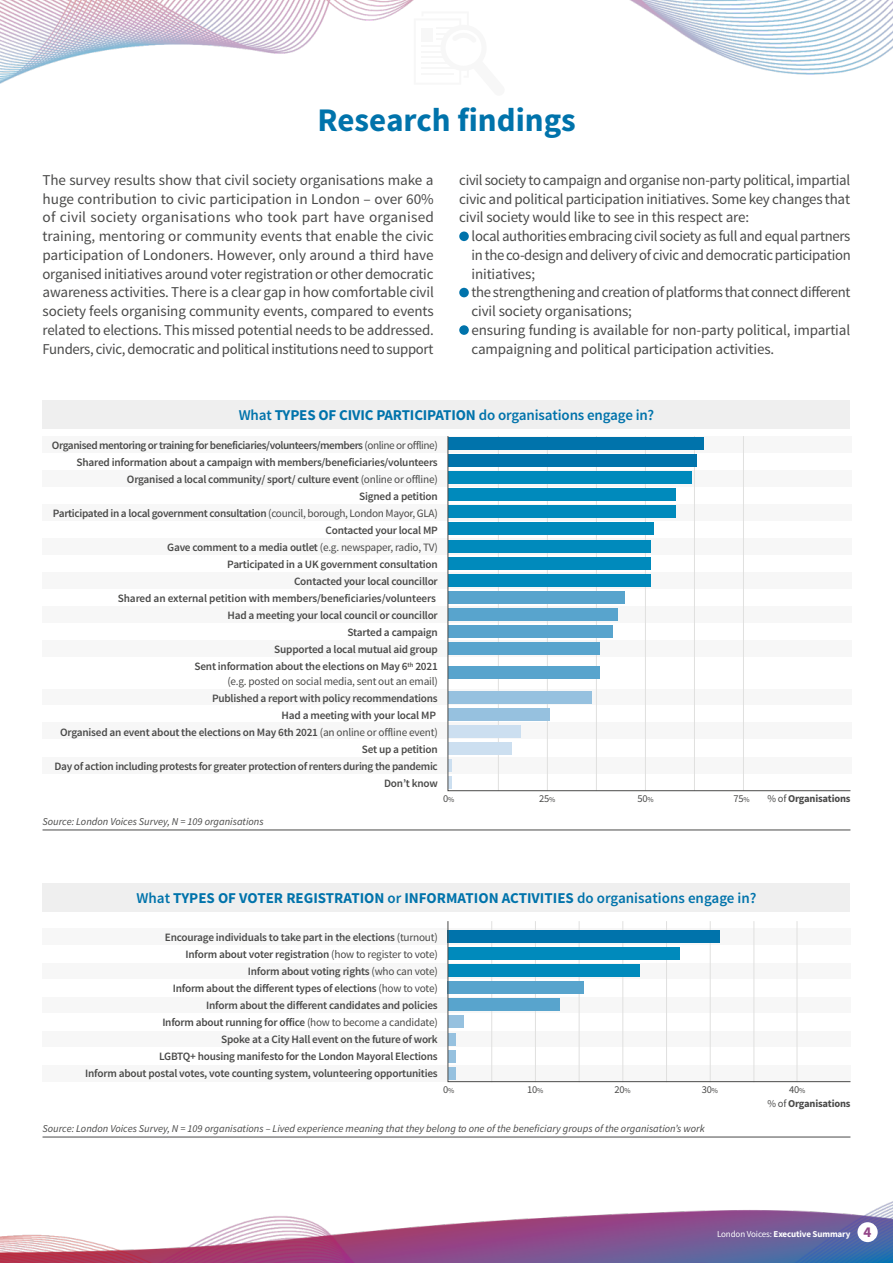
<style>
.page{position:relative;width:893px;height:1263px;background:#fff}
.page>*{position:absolute;margin:0;border:0;box-sizing:border-box;transform-origin:0 0}
.t1{font:700 33px "Source Sans Pro";color:#0073ab}
.t2{font:15px/18.8px "Source Sans Pro";letter-spacing:-.02em;color:#4a4a49;text-align:justify}
.t3{font:700 15px "Source Sans Pro";color:#0073ab}
.t4{font:600 15px "Source Sans Pro";letter-spacing:-.01em;color:#0073ab}
.t5{font:600 11.25px/17px "Source Sans Pro";letter-spacing:-.02em;color:#4a4a49;text-align:right}
.t6{font:italic 10.5px "Source Sans Pro";color:#4a4a49}
.t7{font:700 10.5px/14.4px "Source Sans Pro";letter-spacing:-.02em;color:#4a4a49}
.t8{font:10.5px "Source Sans Pro";letter-spacing:-.02em;color:#4a4a49}
.t9{font:700 9px "Source Sans Pro";letter-spacing:-.015em;color:#fff}
.s1{font-weight:700}
.s2{font-weight:400}
.s3{font-size:7.5px}
.s4{font-weight:600}
.s5{font-weight:400;font-size:7.5px}
.s6{font-size:15px;color:#934588}
</style>
<div class="page">
<img style="left:0;top:0;width:893px;height:1263px">
<div style="left:857px;top:1222px;width:21px;height:20px;background:#fff;border-radius:50%"></div>
<div style="left:459px;top:232px;width:10px;height:9px;background:#0073ab;border-radius:50%"></div>
<div style="left:459px;top:288px;width:10px;height:9px;background:#0073ab;border-radius:50%"></div>
<div style="left:459px;top:325px;width:10px;height:10px;background:#0073ab;border-radius:50%"></div>
<div style="left:42px;top:689px;width:809px;height:17px;background:#f7f7f7"></div>
<div style="left:42px;top:436px;width:809px;height:17px;background:#f7f7f7"></div>
<div style="left:42px;top:453px;width:809px;height:17px;background:#fff"></div>
<div style="left:42px;top:470px;width:809px;height:17px;background:#f7f7f7"></div>
<div style="left:42px;top:487px;width:809px;height:17px;background:#fff"></div>
<div style="left:42px;top:504px;width:809px;height:17px;background:#f7f7f7"></div>
<div style="left:42px;top:521px;width:809px;height:17px;background:#fff"></div>
<div style="left:42px;top:538px;width:809px;height:17px;background:#f7f7f7"></div>
<div style="left:42px;top:555px;width:809px;height:17px;background:#fff"></div>
<div style="left:42px;top:572px;width:809px;height:17px;background:#f7f7f7"></div>
<div style="left:42px;top:589px;width:809px;height:17px;background:#fff"></div>
<div style="left:42px;top:706px;width:809px;height:17px;background:#fff"></div>
<div style="left:42px;top:606px;width:809px;height:17px;background:#f7f7f7"></div>
<div style="left:42px;top:928px;width:809px;height:17px;background:#f7f7f7"></div>
<div style="left:42px;top:996px;width:809px;height:17px;background:#f7f7f7"></div>
<div style="left:42px;top:1065px;width:809px;height:17px;background:#f7f7f7"></div>
<div style="left:42px;top:962px;width:809px;height:17px;background:#f7f7f7"></div>
<div style="left:42px;top:1030px;width:809px;height:17px;background:#f7f7f7"></div>
<div style="left:42px;top:723px;width:809px;height:17px;background:#f7f7f7"></div>
<div style="left:42px;top:623px;width:809px;height:17px;background:#fff"></div>
<div style="left:42px;top:945px;width:809px;height:17px;background:#fff"></div>
<div style="left:42px;top:1013px;width:809px;height:17px;background:#fff"></div>
<div style="left:42px;top:979px;width:809px;height:17px;background:#fff"></div>
<div style="left:42px;top:1047px;width:809px;height:17px;background:#fff"></div>
<div style="left:42px;top:740px;width:809px;height:17px;background:#fff"></div>
<div style="left:42px;top:640px;width:809px;height:17px;background:#f7f7f7"></div>
<div style="left:42px;top:757px;width:809px;height:17px;background:#f7f7f7"></div>
<div style="left:42px;top:657px;width:809px;height:17px;background:#fff"></div>
<div style="left:42px;top:774px;width:809px;height:17px;background:#fff"></div>
<div style="left:43px;top:401px;width:807px;height:28px;background:#efefef"></div>
<hr style="left:43px;top:830px;width:807px;height:1px;background:#4a4a49">
<svg style="left:447px;top:435px;width:404px;height:356px"></svg>
<div style="left:43px;top:884px;width:807px;height:28px;background:#efefef"></div>
<hr style="left:43px;top:1137px;width:807px;height:1px;background:#4a4a49">
<svg style="left:447px;top:920px;width:404px;height:162px"></svg>
<svg style="left:414px;top:11px;width:91px;height:85px"></svg>
<h1 class="t1" style="left:318px;top:99px;width:260px">Research findings</h1>
<p class="t2" style="left:43px;top:171px;width:393px">The survey results show that civil society organisations make a huge contribution to civic participation in London – over 60% of civil society organisations who took part have organised training, mentoring or community events that enable the civic participation of Londoners. However, only around a third have organised initiatives around voter registration or other democratic awareness activities. There is a clear gap in how comfortable civil society feels organising community events, compared to events related to elections. This missed potential needs to be addressed.<br>Funders, civic, democratic and political institutions need to support</p>
<h2 class="t2" style="left:459px;top:171px;width:393px">civil society to campaign and organise non-party political, impartial civic and political participation initiatives. Some key changes that civil society would like to see in this respect are:</h2>
<p class="t2" style="left:472px;top:227px;width:381px;text-align:left">local authorities embracing civil society as full and equal partners in the co-design and delivery of civic and democratic participation initiatives;<br>the strengthening and creation of platforms that connect different civil society organisations;<br>ensuring funding is available for non-party political, impartial campaigning and political participation activities.</p>
<h2 class="t4" style="left:239px;top:405px;width:417px">What <span class="s1">TYPES OF CIVIC PARTICIPATION</span> do organisations engage in?</h2>
<p class="t5" style="left:52px;top:437px;width:387px">Organised mentoring or training for beneficiaries/volunteers/members <span class="s2">(online or offline)<br></span>Shared information about a campaign with members/beneficiaries/volunteers Organised a local community/ sport/ culture event <span class="s2">(online or offline)<br></span>Signed a petition<br>Participated in a local government consultation <span class="s2">(council, borough, London Mayor, GLA)<br></span>Contacted your local MP<br>Gave comment to a media outlet <span class="s2">(e.g. newspaper, radio, TV)<br></span>Participated in a UK government consultation<br>Contacted your local councillor<br>Shared an external petition with members/beneficiaries/volunteers</p>
<p class="t5" style="left:227px;top:607px;width:212px">Had a meeting your local council or councillor</p>
<p class="t5" style="left:347px;top:624px;width:92px">Started a campaign</p>
<p class="t5" style="left:274px;top:641px;width:165px">Supported a local mutual aid group</p>
<p class="t5" style="left:195px;top:660px;width:245px;line-height:14.2px">Sent information about the elections on May 6<sup>th</sup> 2021 <span class="s2">(e.g. posted on social media, sent out an email)</span></p>
<p class="t5" style="left:212px;top:690px;width:227px">Published a report with policy recommendations</p>
<p class="t5" style="left:282px;top:707px;width:156px">Had a meeting with your local MP</p>
<p class="t5" style="left:60px;top:724px;width:379px">Organised an event about the elections on May 6th 2021 <span class="s2">(an online or offline event)</span></p>
<p class="t5" style="left:362px;top:741px;width:77px">Set up a petition</p>
<p class="t5" style="left:54px;top:758px;width:385px">Day of action including protests for greater protection of renters during the pandemic</p>
<p class="t5" style="left:384px;top:775px;width:55px">Don’t know</p>
<p class="t6" style="left:43px;top:815px;width:223px">Source: London Voices Survey, N = 109 organisations</p>
<p class="t8" style="left:443px;top:792px;width:13px">0<span class="s3">%</span></p>
<p class="t8" style="left:539px;top:792px;width:18px">25<span class="s3">%</span></p>
<p class="t8" style="left:638px;top:792px;width:18px">50<span class="s3">%</span></p>
<p class="t8" style="left:733px;top:792px;width:18px">75<span class="s3">%</span></p>
<p class="t7" style="left:767px;top:792px;width:84px"><span class="s2">% of</span> Organisations</p>
<h2 class="t3" style="left:137px;top:888px;width:621px"><span class="s4">What</span> TYPES OF VOTER REGISTRATION <span class="s4">or</span> INFORMATION ACTIVITIES <span class="s4">do organisations engage in?</span></h2>
<p class="t5" style="left:85px;top:929px;width:354px">Encourage individuals to take part in the elections <span class="s2">(turnout)<br></span>Inform about voter registration <span class="s2">(how to register to vote)<br></span>Inform about voting rights <span class="s2">(who can vote)<br></span>Inform about the different types of elections <span class="s2">(how to vote)<br></span>Inform about the different candidates and policies<br>Inform about running for office <span class="s2">(how to become a candidate)<br></span>Spoke at a City Hall event on the future of work<br>LGBTQ+ housing manifesto for the London Mayoral Elections<br>Inform about postal votes, vote counting system, volunteering opportunities</p>
<p class="t8" style="left:443px;top:1083px;width:13px">0<span class="s3">%</span></p>
<p class="t8" style="left:527px;top:1083px;width:18px">10<span class="s3">%</span></p>
<p class="t8" style="left:614px;top:1083px;width:18px">20<span class="s3">%</span></p>
<p class="t8" style="left:702px;top:1083px;width:18px">30<span class="s3">%</span></p>
<p class="t7" style="left:767px;top:1083px;width:84px;text-indent:22px"><span class="s2">40</span><span class="s5">%<br></span><span class="s2">% of</span> Organisations</p>
<p class="t6" style="left:43px;top:1122px;width:664px">Source: London Voices Survey, N = 109 organisations – Lived experience meaning that they belong to one of the beneficiary groups of the organisation’s work</p>
<p class="t9" style="left:717px;top:1228px;width:156px"><span class="s2">London Voices:</span> Executive Summary <span class="s6">4</span></p>
</div>
